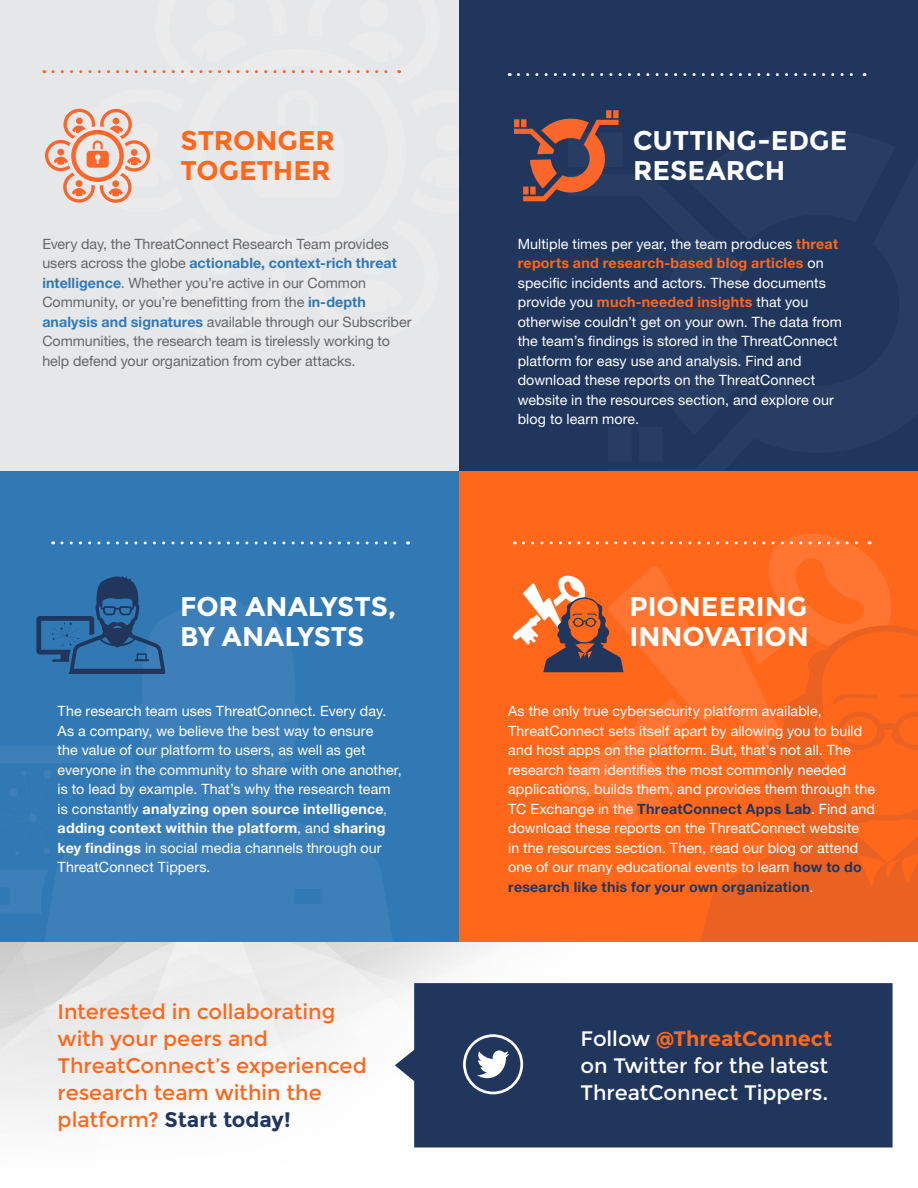
<style>
.page{position:relative;width:918px;height:1188px;background:#fff}
.page>*{position:absolute;margin:0;border:0;box-sizing:border-box;transform-origin:0 0}
.t1{font:700 27px/30px "Montserrat";color:#fff}
.t2{font:700 27px/30px "Montserrat";color:#ff671b}
.t3{font:21px/27px "Montserrat";letter-spacing:-.005em;color:#ff671b}
.t4{font:21px/27px "Montserrat";color:#fff}
.t5{font:14.25px/19.5px "Helvetica Neue LT Std";letter-spacing:.005em;color:#fff}
.t6{font:14.25px/19.5px "Helvetica Neue LT Std";letter-spacing:-.005em;color:#65666a}
.s1{font-weight:700;color:#3179b5}
.s2{color:#646569}
.s3{font-weight:700}
.s4{font-weight:300}
.s5{font-weight:700;color:#20365d}
.s6{font-weight:700;color:#ff671b}
</style>
<div class="page">
<div style="left:459px;top:453px;width:459px;height:489px;background:#ff671b"></div>
<svg style="left:561px;top:748px;width:104px;height:77px"></svg>
<svg style="left:608px;top:672px;width:92px;height:130px"></svg>
<svg style="left:700px;top:626px;width:218px;height:316px"></svg>
<div style="left:0;top:471px;width:459px;height:471px;background:#3179b5"></div>
<svg style="left:45px;top:599px;width:347px;height:343px"></svg>
<svg style="left:0;top:678px;width:379px;height:262px"></svg>
<div style="left:459px;top:0;width:459px;height:471px;background:#20365d"></div>
<div style="left:0;top:0;width:459px;height:471px;background:#e6e7e8"></div>
<hr style="left:69px;top:672px;width:96px;height:2px;background:#20365d">
<svg style="left:36px;top:576px;width:129px;height:96px"></svg>
<svg style="left:514px;top:110px;width:105px;height:91px"></svg>
<svg style="left:62px;top:541px;width:347px;height:3px"></svg>
<svg style="left:45px;top:109px;width:105px;height:94px"></svg>
<svg style="left:512px;top:534px;width:383px;height:138px"></svg>
<svg style="left:518px;top:73px;width:347px;height:3px"></svg>
<svg style="left:53px;top:70px;width:347px;height:3px"></svg>
<div style="left:395px;top:983px;width:498px;height:165px;background:#20365d"></div>
<svg style="left:463px;top:1034px;width:60px;height:60px"></svg>
<h1 class="t2" style="left:181px;top:126px;width:156px">STRONGER<br>TOGETHER</h1>
<p class="t6" style="left:42px;top:234px;width:371px">Every day, the ThreatConnect Research Team provides users across the globe <span class="s1">actionable, context-rich threat intelligence</span><span class="s2">.</span> Whether you’re active in our Common Community, or you’re benefitting from the <span class="s1">in-depth analysis and signatures</span> available through our Subscriber Communities, the research team is tirelessly working to help defend your organization from cyber attacks.</p>
<h1 class="t1" style="left:180px;top:592px;width:218px">FOR ANALYSTS,<br>BY ANALYSTS</h1>
<p class="t5" style="left:58px;top:701px;width:346px">The research team uses ThreatConnect. Every day.<br>As a company, we believe the best way to ensure<br>the value of our platform to users, as well as get everyone in the community to share with one another, is to lead by example. That’s why the research team is constantly <span class="s3">analyzing open source intelligence</span><span class="s4">, </span><span class="s3">adding context within the platform</span>, and <span class="s3">sharing key findings</span> in social media channels through our ThreatConnect Tippers.</p>
<h2 class="t3" style="left:58px;top:998px;width:311px">Interested in collaborating with your peers and<br>ThreatConnect’s experienced research team within the platform? <span class="s5">Start today!</span></h2>
<h1 class="t1" style="left:633px;top:126px;width:216px">CUTTING-EDGE<br>RESEARCH</h1>
<p class="t5" style="left:518px;top:234px;width:326px">Multiple times per year, the team produces <span class="s6">threat reports and research-based blog articles</span> on specific incidents and actors. These documents provide you <span class="s6">much-needed insights</span> that you otherwise couldn’t get on your own. The data from the team’s findings is stored in the ThreatConnect platform for easy use and analysis. Find and download these reports on the ThreatConnect website in the resources section, and explore our blog to learn more.</p>
<h1 class="t1" style="left:630px;top:592px;width:181px">PIONEERING<br>INNOVATION</h1>
<p class="t5" style="left:508px;top:701px;width:368px">As the only true cybersecurity platform available, ThreatConnect sets itself apart by allowing you to build and host apps on the platform. But, that’s not all. The research team identifies the most commonly needed applications, builds them, and provides them through the TC Exchange in the <span class="s5">ThreatConnect Apps Lab</span>. Find and download these reports on the ThreatConnect website<br>in the resources section. Then, read our blog or attend one of our many educational events to learn <span class="s5">how to do research like this for your own organization</span>.</p>
<h2 class="t4" style="left:581px;top:1025px;width:253px">Follow <span class="s6">@ThreatConnect </span>on Twitter for the latest<br>ThreatConnect Tippers.</h2>
</div>
